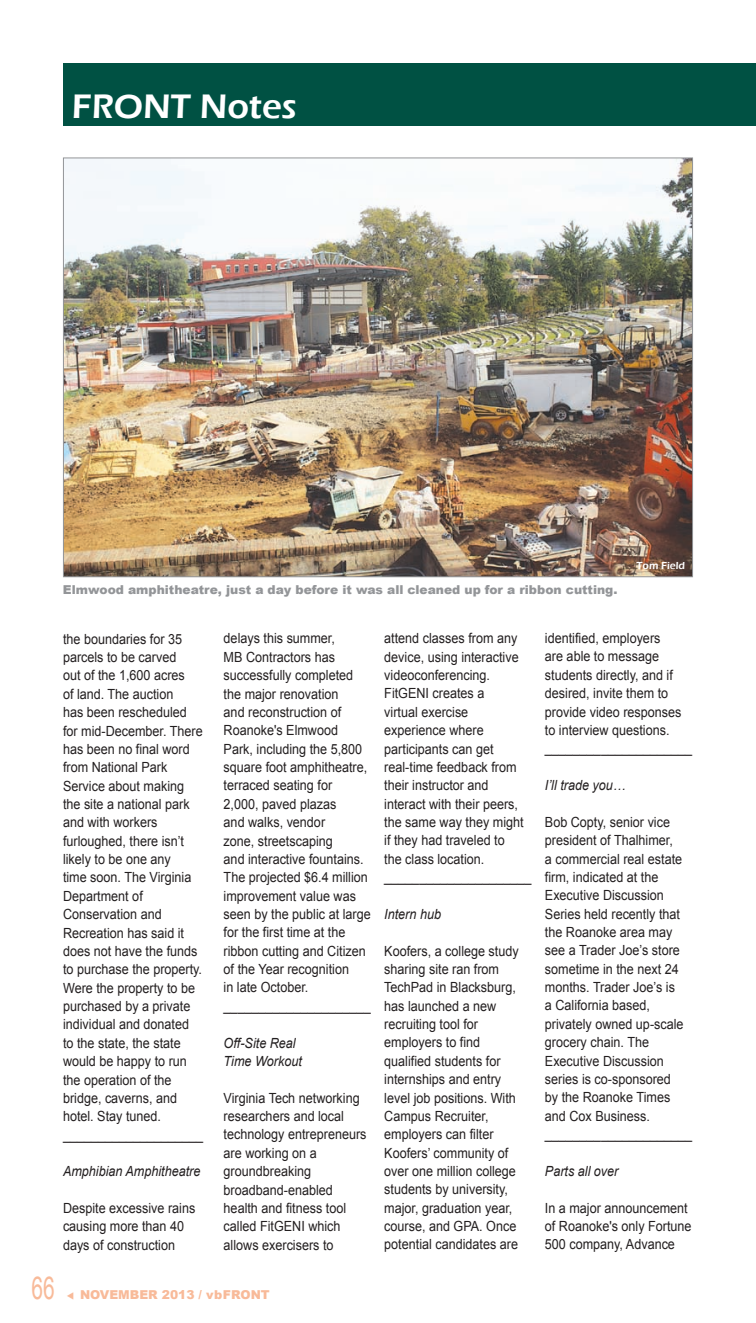
<style>
.page{position:relative;width:756px;height:1323px;background:#fff}
.page>*{position:absolute;margin:0;border:0;box-sizing:border-box;transform-origin:0 0}
.t1{font:600 35px "Eras ITC";color:#fff}
.t2{font:31.5px "Arial";color:#f8ba99;scale:.67 1}
.t3{font:14px/18.4px "Arial";color:#231f20;scale:.9 1}
.t4{font:italic 14px/18.4px "Arial";color:#231f20;scale:.9 1}
.t5{font:900 12.25px "Arial";color:#939598}
.t6{font:900 12.25px "Arial";color:#f8ba99}
.t7{font:600 10.5px "Eras ITC";color:#fff}
</style>
<div class="page">
<div style="left:63px;top:63px;width:693px;height:63px;background:#005143"></div>
<img style="left:65px;top:160px;width:626px;height:415px">
<h1 class="t1" style="left:72px;top:86px;width:227px">FRONT Notes</h1>
<p class="t5" style="left:63px;top:580px;width:556px">Elmwood amphitheatre, just a day before it was all cleaned up for a ribbon cutting.</p>
<p class="t7" style="left:637px;top:560px;width:50px">Tom Field</p>
<p class="t3" style="left:63px;top:630px;width:157px">the boundaries for 35 parcels to be carved<br>out of the 1,600 acres<br>of land. The auction<br>has been rescheduled for mid-December. There has been no final word from National Park<br>Service about making the site a national park and with workers furloughed, there isn’t likely to be one any<br>time soon. The Virginia<br>Department of<br>Conservation and<br>Recreation has said it does not have the funds to purchase the property.<br>Were the property to be purchased by a private individual and donated<br>to the state, the state would be happy to run the operation of the bridge, caverns, and hotel. Stay tuned. ____________________</p>
<p class="t4" style="left:63px;top:1162px;width:154px">Amphibian Amphitheatre</p>
<p class="t3" style="left:63px;top:1199px;width:149px">Despite excessive rains causing more than 40 days of construction</p>
<p class="t3" style="left:224px;top:629px;width:165px">delays this summer,<br>MB Contractors has successfully completed the major renovation<br>and reconstruction of<br>Roanoke's Elmwood<br>Park, including the 5,800 square foot amphitheatre, terraced seating for<br>2,000, paved plazas<br>and walks, vendor<br>zone, streetscaping<br>and interactive fountains.<br>The projected $6.4 million improvement value was seen by the public at large for the first time at the ribbon cutting and Citizen of the Year recognition<br>in late October. _____________________</p>
<p class="t4" style="left:224px;top:1034px;width:88px">Off-Site Real<br>Time Workout</p>
<p class="t3" style="left:224px;top:1089px;width:160px">Virginia Tech networking researchers and local technology entrepreneurs are working on a groundbreaking broadband-enabled health and fitness tool called FitGENI which allows exercisers to</p>
<h2 class="t2" style="left:32px;top:1270px;width:36px">66</h2>
<p class="t6" style="left:67px;top:1285px;width:205px">▼ NOVEMBER 2013 / vbFRONT</p>
<p class="t3" style="left:384px;top:629px;width:165px">attend classes from any device, using interactive videoconferencing.<br>FitGENI creates a<br>virtual exercise experience where participants can get real-time feedback from their instructor and interact with their peers, the same way they might if they had traveled to<br>the class location. _____________________</p>
<p class="t4" style="left:384px;top:905px;width:65px">Intern hub</p>
<p class="t3" style="left:384px;top:942px;width:151px">Koofers, a college study sharing site ran from<br>TechPad in Blacksburg, has launched a new recruiting tool for employers to find qualified students for internships and entry level job positions. With<br>Campus Recruiter, employers can filter<br>Koofers’ community of over one million college students by university, major, graduation year, course, and GPA. Once potential candidates are</p>
<p class="t3" style="left:545px;top:629px;width:165px">identified, employers<br>are able to message students directly, and if desired, invite them to provide video responses to interview questions. _____________________</p>
<p class="t4" style="left:545px;top:776px;width:91px">I’ll trade you…</p>
<p class="t3" style="left:545px;top:813px;width:165px">Bob Copty, senior vice president of Thalhimer,<br>a commercial real estate firm, indicated at the<br>Executive Discussion<br>Series held recently that the Roanoke area may see a Trader Joe’s store sometime in the next 24 months. Trader Joe’s is<br>a California based, privately owned up-scale grocery chain. The<br>Executive Discussion series is co-sponsored<br>by the Roanoke Times and Cox Business. _____________________</p>
<p class="t4" style="left:545px;top:1162px;width:83px">Parts all over</p>
<p class="t3" style="left:545px;top:1199px;width:164px">In a major announcement of Roanoke's only Fortune<br>500 company, Advance</p>
</div>
